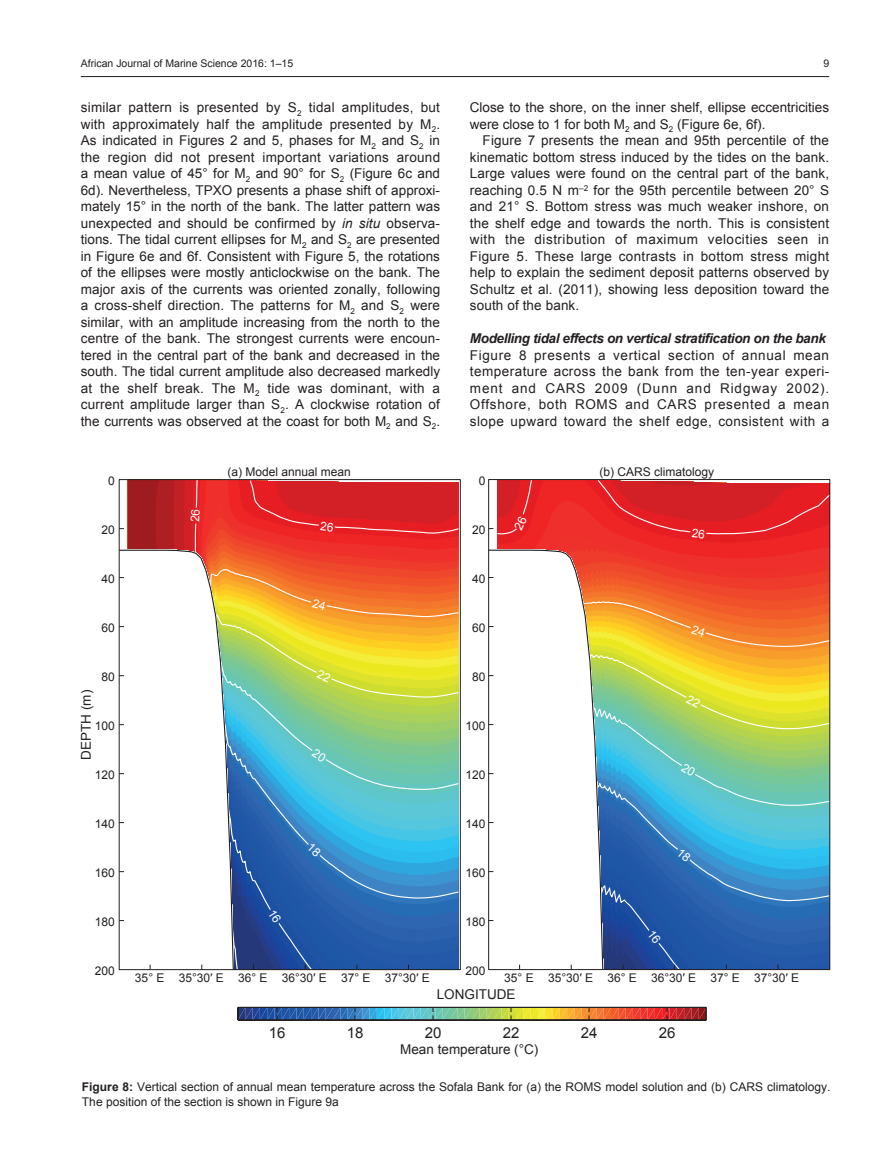
<style>
.page{position:relative;width:893px;height:1170px;background:#fff}
.page>*{position:absolute;margin:0;border:0;box-sizing:border-box;transform-origin:0 0}
.t1{font:15px "Arial";color:#231f20}
.t2{font:13.5px/16.5px "Arial";color:#231f20;text-align:justify}
.t3{font:italic 700 13.5px "Arial";letter-spacing:-.025em;color:#231f20}
.t4{font:12px/15px "Arial";color:#231f20}
.t5{font:10.5px "Arial";color:#231f20}
.s1{font-style:italic}
.s2{font-weight:700}
</style>
<div class="page">
<hr style="left:81px;top:76px;width:748px;height:1px;background:#231f20">
<svg style="left:238px;top:1007px;width:469px;height:13px;background:#868270"></svg>
<hr style="left:238px;top:1006px;width:468px;height:1px;background:#231f20">
<hr style="left:238px;top:1019px;width:468px;height:1px;background:#231f20">
<svg style="left:488px;top:479px;width:342px;height:491px"></svg>
<svg style="left:119px;top:479px;width:341px;height:492px"></svg>
<svg style="left:489px;top:479px;width:342px;height:168px"></svg>
<svg style="left:588px;top:653px;width:243px;height:318px;background:#6da59d"></svg>
<p class="t5" style="left:81px;top:56px;width:214px">African Journal of Marine Science 2016: 1–15</p>
<p class="t5" style="left:823px;top:56px;width:7px">9</p>
<p class="t2" style="left:81px;top:99px;width:361px">similar pattern is presented by S<sub>2</sub> tidal amplitudes, but with approximately half the amplitude presented by M<sub>2</sub>.<br>As indicated in Figures 2 and 5, phases for M<sub>2</sub> and S<sub>2</sub> in the region did not present important variations around a mean value of 45° for M<sub>2</sub> and 90° for S<sub>2</sub> (Figure 6c and 6d). Nevertheless, TPXO presents a phase shift of approxi&shy;mately 15° in the north of the bank. The latter pattern was unexpected and should be confirmed by <span class="s1">in situ</span> observa&shy;tions. The tidal current ellipses for M<sub>2</sub> and S<sub>2</sub> are presented in Figure 6e and 6f. Consistent with Figure 5, the rotations of the ellipses were mostly anticlockwise on the bank. The major axis of the currents was oriented zonally, following a cross-shelf direction. The patterns for M<sub>2</sub> and S<sub>2</sub> were similar, with an amplitude increasing from the north to the centre of the bank. The strongest currents were encoun&shy;tered in the central part of the bank and decreased in the south. The tidal current amplitude also decreased markedly at the shelf break. The M<sub>2</sub> tide was dominant, with a current amplitude larger than S<sub>2</sub>. A clockwise rotation of the currents was observed at the coast for both M<sub>2</sub> and S<sub>2</sub>.</p>
<p class="t2" style="left:470px;top:99px;width:361px">Close to the shore, on the inner shelf, ellipse eccentricities were close to 1 for both M<sub>2</sub> and S<sub>2</sub> (Figure 6e, 6f).</p>
<p class="t2" style="left:470px;top:132px;width:361px;text-indent:13px">Figure 7 presents the mean and 95th percentile of the kinematic bottom stress induced by the tides on the bank.<br>Large values were found on the central part of the bank, reaching 0.5 N m<sup>–2</sup> for the 95th percentile between 20° S and 21° S. Bottom stress was much weaker inshore, on the shelf edge and towards the north. This is consistent with the distribution of maximum velocities seen in Figure 5. These large contrasts in bottom stress might help to explain the sediment deposit patterns observed by Schultz et al. (2011), showing less deposition toward the south of the bank.</p>
<p class="t3" style="left:470px;top:329px;width:357px">Modelling tidal effects on vertical stratification on the bank</p>
<p class="t2" style="left:470px;top:347px;width:361px">Figure 8 presents a vertical section of annual mean temperature across the bank from the ten-year experi&shy;ment and CARS 2009 (Dunn and Ridgway 2002).<br>Offshore, both ROMS and CARS presented a mean slope upward toward the shelf edge, consistent with a</p>
<p class="t4" style="left:108px;top:473px;width:8px">0</p>
<p class="t4" style="left:227px;top:464px;width:125px">(a) Model annual mean</p>
<p class="t4" style="left:479px;top:473px;width:8px">0</p>
<p class="t4" style="left:599px;top:464px;width:116px">(b) CARS climatology</p>
<p class="t4" style="left:101px;top:522px;width:15px">20</p>
<p class="t4" style="left:472px;top:522px;width:15px">20</p>
<p class="t4" style="left:101px;top:571px;width:15px">40</p>
<p class="t4" style="left:472px;top:571px;width:15px">40</p>
<p class="t4" style="left:101px;top:620px;width:15px">60</p>
<p class="t4" style="left:472px;top:620px;width:15px">60</p>
<p class="t4" style="left:101px;top:669px;width:15px">80</p>
<p class="t4" style="left:472px;top:669px;width:15px">80</p>
<p class="t2" style="left:78px;top:759px;width:71px;rotate:-90deg">DEPTH (m)</p>
<p class="t4" style="left:95px;top:718px;width:22px">100</p>
<p class="t4" style="left:465px;top:718px;width:22px">100</p>
<p class="t4" style="left:95px;top:767px;width:22px">120</p>
<p class="t4" style="left:465px;top:767px;width:22px">120</p>
<p class="t4" style="left:95px;top:816px;width:22px">140</p>
<p class="t4" style="left:465px;top:816px;width:22px">140</p>
<p class="t4" style="left:95px;top:865px;width:22px">160</p>
<p class="t4" style="left:465px;top:865px;width:22px">160</p>
<p class="t4" style="left:95px;top:914px;width:22px">180</p>
<p class="t4" style="left:465px;top:914px;width:22px">180</p>
<p class="t4" style="left:95px;top:963px;width:22px">200</p>
<p class="t4" style="left:465px;top:963px;width:22px">200</p>
<p class="t4" style="left:135px;top:970px;width:296px">35° E 35°30′ E 36° E 36°30′ E 37° E 37°30′ E</p>
<p class="t4" style="left:504px;top:970px;width:296px">35° E 35°30′ E 36° E 36°30′ E 37° E 37°30′ E</p>
<p class="t2" style="left:437px;top:985px;width:80px">LONGITUDE</p>
<p class="t1" style="left:269px;top:1023px;width:18px">16</p>
<p class="t1" style="left:347px;top:1023px;width:18px">18</p>
<p class="t1" style="left:425px;top:1023px;width:18px">20</p>
<p class="t1" style="left:503px;top:1023px;width:18px">22</p>
<p class="t1" style="left:581px;top:1023px;width:18px">24</p>
<p class="t1" style="left:659px;top:1023px;width:18px">26</p>
<p class="t2" style="left:400px;top:1041px;width:140px">Mean temperature (°C)</p>
<p class="t4" style="left:82px;top:1078px;width:750px"><span class="s2">Figure 8:</span> Vertical section of annual mean temperature across the Sofala Bank for (a) the ROMS model solution and (b) CARS climatology.<br>The position of the section is shown in Figure 9a</p>
</div>
